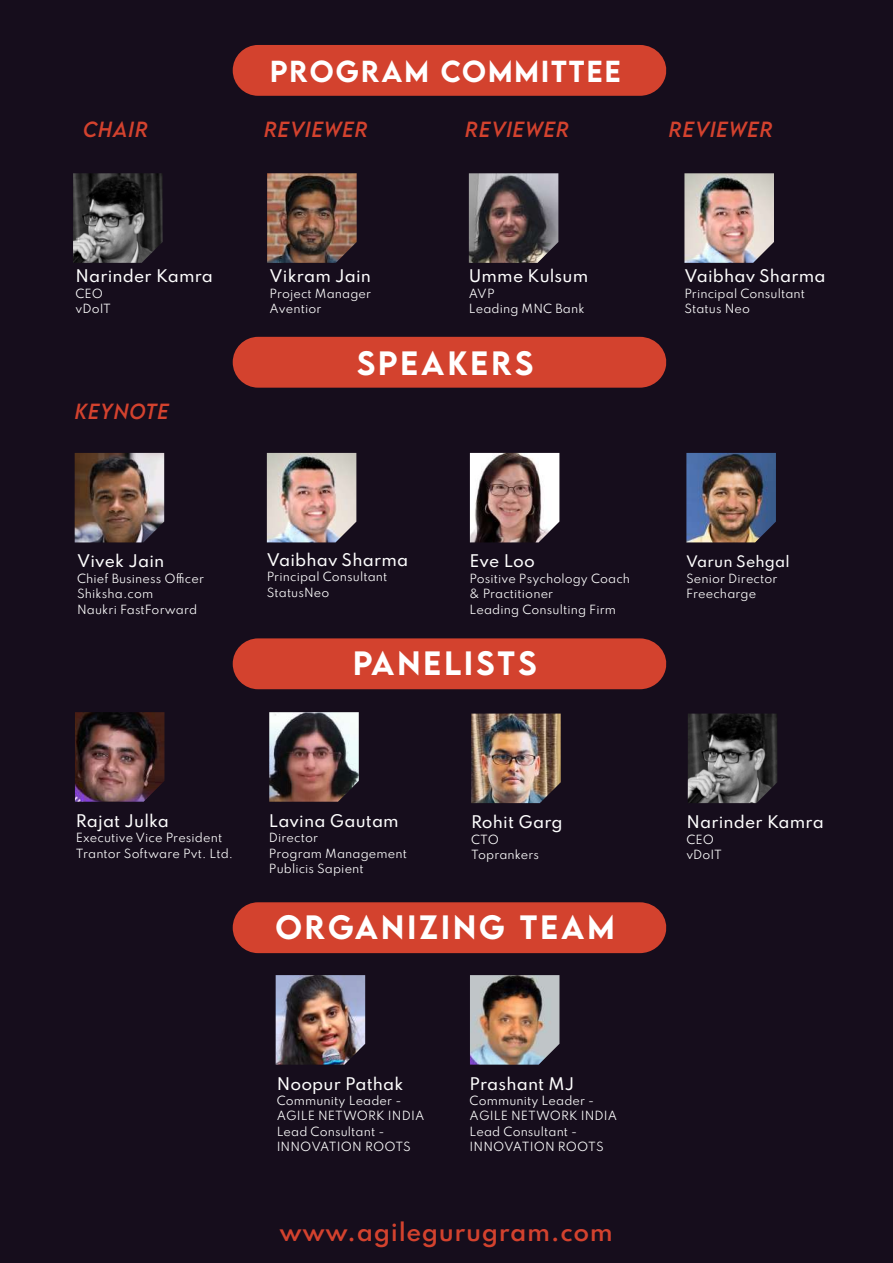
<style>
.page{position:relative;width:893px;height:1263px;background:#160d1c}
.page>*{position:absolute;margin:0;border:0;box-sizing:border-box;transform-origin:0 0}
.t1{font:500 30px "LEMONMILK";letter-spacing:.1em;color:#fff}
.t2{font:500 27px "LEMONMILK";letter-spacing:.075em;color:#fff}
.t3{font:600 22.8px "Spartan";letter-spacing:.025em;color:#d3422e}
.t4{font:italic 19.5px "LEMONMILK";letter-spacing:.05em;color:#d3422e}
.t5{font:500 15.45px "Spartan";letter-spacing:.01em;color:#fff}
.t6{font:500 14.1px "Spartan";letter-spacing:.01em;color:#fff}
.t7{font:11.25px/15.5px "Spartan";letter-spacing:.01em;color:#fff}
</style>
<div class="page">
<div style="left:233px;top:45px;width:434px;height:51px;background:#d3422e"></div>
<div style="left:233px;top:337px;width:434px;height:51px;background:#d3422e"></div>
<div style="left:233px;top:638px;width:434px;height:51px;background:#d3422e"></div>
<div style="left:233px;top:902px;width:434px;height:51px;background:#d3422e"></div>
<img style="left:73px;top:173px;width:90px;height:90px">
<img style="left:267px;top:173px;width:90px;height:90px">
<img style="left:684px;top:173px;width:90px;height:90px">
<img style="left:469px;top:173px;width:89px;height:90px">
<img style="left:267px;top:453px;width:89px;height:89px">
<img style="left:686px;top:453px;width:90px;height:89px">
<img style="left:470px;top:453px;width:89px;height:89px">
<img style="left:75px;top:453px;width:89px;height:89px">
<img style="left:269px;top:712px;width:90px;height:90px">
<img style="left:75px;top:712px;width:89px;height:90px">
<img style="left:470px;top:975px;width:89px;height:90px">
<img style="left:276px;top:975px;width:89px;height:90px">
<img style="left:471px;top:713px;width:90px;height:90px">
<img style="left:688px;top:713px;width:89px;height:90px">
<h2 class="t2" style="left:270px;top:53px;width:352px">PROGRAM COMMITTEE</h2>
<h3 class="t4" style="left:83px;top:116px;width:66px">CHAiR</h3>
<h3 class="t4" style="left:264px;top:116px;width:105px">REViEWER</h3>
<h3 class="t4" style="left:465px;top:116px;width:105px">REViEWER</h3>
<h3 class="t4" style="left:669px;top:116px;width:105px">REViEWER</h3>
<h3 class="t5" style="left:75px;top:264px;width:139px">Narinder Kamra</h3>
<p class="t7" style="left:75px;top:285px;width:37px">CEO vDoIT</p>
<h3 class="t4" style="left:75px;top:399px;width:96px">KEYNOTE</h3>
<h3 class="t5" style="left:77px;top:549px;width:89px">Vivek Jain</h3>
<p class="t7" style="left:77px;top:570px;width:128px">Chief Business Officer<br>Shiksha.com<br>Naukri FastForward</p>
<h3 class="t5" style="left:270px;top:264px;width:103px">Vikram Jain</h3>
<p class="t7" style="left:270px;top:285px;width:103px">Project Manager<br>Aventior</p>
<h3 class="t5" style="left:469px;top:264px;width:121px">Umme Kulsum</h3>
<p class="t7" style="left:469px;top:285px;width:117px">AVP<br>Leading MNC Bank</p>
<h1 class="t1" style="left:357px;top:343px;width:178px">SPEAKERS</h1>
<h3 class="t5" style="left:267px;top:548px;width:143px">Vaibhav Sharma</h3>
<p class="t7" style="left:267px;top:569px;width:122px">Principal Consultant<br>StatusNeo</p>
<h3 class="t5" style="left:469px;top:549px;width:67px">Eve Loo</h3>
<p class="t7" style="left:469px;top:570px;width:162px">Positive Psychology Coach &amp; Practitioner<br>Leading Consulting Firm</p>
<h1 class="t1" style="left:353px;top:643px;width:185px">PANELISTS</h1>
<h3 class="t5" style="left:76px;top:809px;width:95px">Rajat Julka</h3>
<p class="t7" style="left:76px;top:829px;width:159px">Executive Vice President<br>Trantor Software Pvt. Ltd.</p>
<h3 class="t5" style="left:269px;top:809px;width:131px">Lavina Gautam</h3>
<p class="t7" style="left:269px;top:829px;width:140px">Director<br>Program Management<br>Publicis Sapient</p>
<h3 class="t5" style="left:471px;top:810px;width:93px">Rohit Garg</h3>
<p class="t7" style="left:471px;top:831px;width:70px">CTO<br>Toprankers</p>
<h1 class="t1" style="left:275px;top:907px;width:341px">ORGANIZING TEAM</h1>
<h3 class="t5" style="left:277px;top:1072px;width:128px">Noopur Pathak</h3>
<p class="t7" style="left:277px;top:1092px;width:149px">Community Leader -<br>AGILE NETWORK INDIA<br>Lead Consultant -<br>INNOVATION ROOTS</p>
<h3 class="t5" style="left:470px;top:1072px;width:106px">Prashant MJ</h3>
<p class="t7" style="left:470px;top:1092px;width:149px">Community Leader -<br>AGILE NETWORK INDIA<br>Lead Consultant -<br>INNOVATION ROOTS</p>
<h3 class="t3" style="left:279px;top:1215px;width:335px">www.agilegurugram.com</h3>
<h3 class="t5" style="left:684px;top:264px;width:143px">Vaibhav Sharma</h3>
<p class="t7" style="left:684px;top:285px;width:122px">Principal Consultant<br>Status Neo</p>
<p class="t6" style="left:686px;top:551px;width:105px">Varun Sehgal</p>
<p class="t7" style="left:686px;top:570px;width:93px">Senior Director<br>Freecharge</p>
<h3 class="t5" style="left:686px;top:810px;width:139px">Narinder Kamra</h3>
<p class="t7" style="left:686px;top:831px;width:37px">CEO vDoIT</p>
</div>
